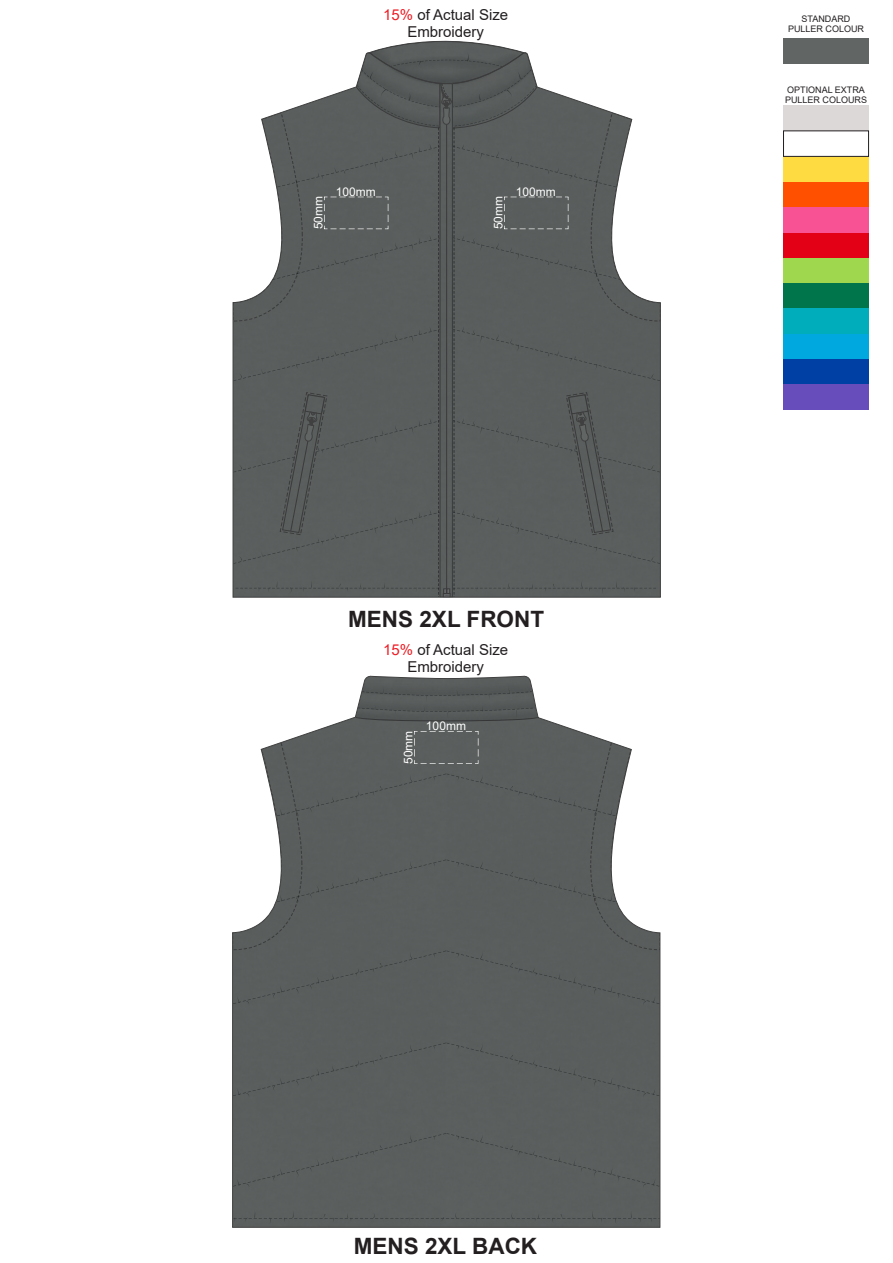
<style>
.page{position:relative;width:893px;height:1263px;background:#fff}
.page>*{position:absolute;margin:0;border:0;box-sizing:border-box;transform-origin:0 0}
.t1{font:700 22.5px "Arial";color:#231f20}
.t2{font:15px/16.8px "Arial";color:#231f20;text-align:center}
.t3{font:12px "Arial";color:#fff}
.t4{font:9px/10.1px "Arial";color:#231f20}
.s1{color:#ed1c24}
</style>
<div class="page">
<svg style="left:232px;top:676px;width:428px;height:552px;background:#6e7171"></svg>
<div style="left:414px;top:731px;width:64px;height:33px;background:#5a5e5d"></div>
<svg style="left:233px;top:40px;width:427px;height:557px;background:#6f7271"></svg>
<div style="left:783px;top:106px;width:85px;height:25px;background:#dcd8d7"></div>
<div style="left:783px;top:38px;width:85px;height:25px;background:#616564"></div>
<div style="left:783px;top:257px;width:85px;height:26px;background:#9fd74e"></div>
<div style="left:783px;top:283px;width:85px;height:25px;background:#00744b"></div>
<div style="left:783px;top:333px;width:85px;height:26px;background:#00a8e0"></div>
<div style="left:783px;top:308px;width:85px;height:26px;background:#00adba"></div>
<div style="left:783px;top:182px;width:85px;height:25px;background:#ff5000"></div>
<div style="left:783px;top:232px;width:85px;height:26px;background:#e30017"></div>
<div style="left:783px;top:207px;width:85px;height:25px;background:#f85294"></div>
<div style="left:783px;top:156px;width:85px;height:26px;background:#ffdb42"></div>
<div style="left:783px;top:359px;width:85px;height:26px;background:#0040a4"></div>
<div style="left:783px;top:384px;width:85px;height:26px;background:#664dbb"></div>
<div style="left:783px;top:131px;width:86px;height:26px;background:#fff;border:1px solid #231f20"></div>
<p class="t2" style="left:383px;top:6px;width:127px"><span class="s1">15%</span> of Actual Size<br>Embroidery</p>
<p class="t3" style="left:310px;top:229px;width:35px;rotate:-90deg">50mm</p>
<p class="t3" style="left:336px;top:183px;width:42px">100mm</p>
<p class="t3" style="left:490px;top:229px;width:35px;rotate:-90deg">50mm</p>
<p class="t3" style="left:516px;top:183px;width:42px">100mm</p>
<h1 class="t1" style="left:348px;top:603px;width:197px">MENS 2XL FRONT</h1>
<p class="t2" style="left:383px;top:642px;width:127px"><span class="s1">15%</span> of Actual Size<br>Embroidery</p>
<p class="t3" style="left:400px;top:764px;width:35px;rotate:-90deg">50mm</p>
<p class="t3" style="left:426px;top:718px;width:42px">100mm</p>
<h1 class="t1" style="left:354px;top:1230px;width:185px">MENS 2XL BACK</h1>
<p class="t4" style="left:788px;top:14px;width:78px;text-align:center">STANDARD<br>PULLER COLOUR</p>
<p class="t4" style="left:785px;top:85px;width:84px">OPTIONAL EXTRA<br>PULLER COLOURS</p>
</div>
